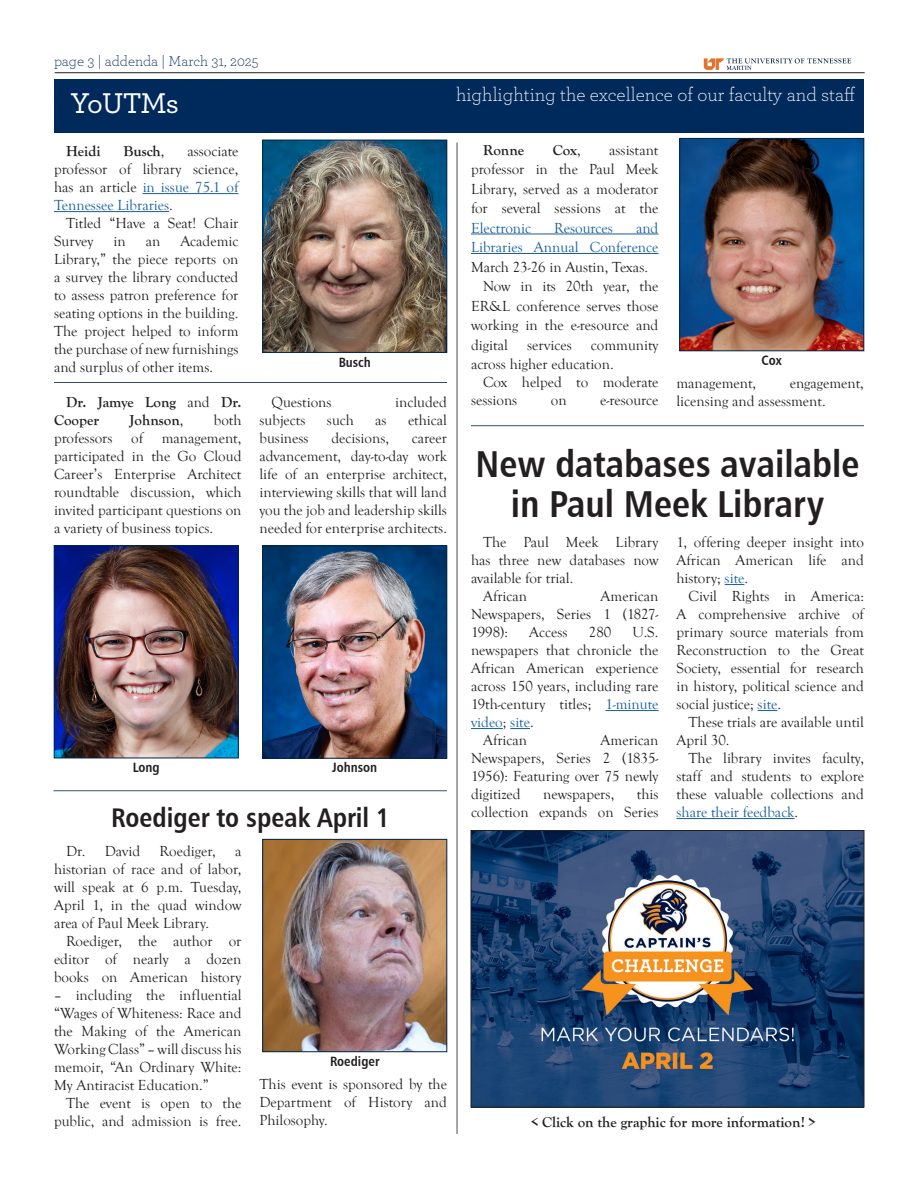
<style>
.page{position:relative;width:918px;height:1188px;background:#fff}
.page>*{position:absolute;margin:0;border:0;box-sizing:border-box;transform-origin:0 0}
.Main_Headline{font:37.5px/40.5px "Humanist 777 BT Bold Condensed B";color:#231f20;text-align:center}
.t1{font:500 30px "Archer";letter-spacing:-.035em;color:#fff}
.Secondary_Headline{font:27px "Humanist 777 BT Bold Condensed B";color:#231f20}
.Secondary_Headline-2{font:300 19.5px "Archer";color:#fff}
.Body_Text{font:15px/18px "Goudy Old Style T";color:#231f20;text-align:justify}
.Body_Text-2{font:700 15px/18px "Goudy Old Style T";color:#231f20}
.Body_Text-3{font:15px/19.5px "Goudy Old Style T";color:#175d9e;text-align:justify}
.t2{font:300 15px "Archer";color:#00295c}
.Cutline{font:13.5px "Humanist 777 BT Bold Condensed B";color:#231f20}
.s1{font-weight:400}
.s2{color:#175d9e}
.s3{color:#231f20}
</style>
<div class="page">
<hr style="left:55px;top:72px;width:810px;height:1px;background:#231f20">
<svg style="left:704px;top:58px;width:147px;height:12px"></svg>
<hr style="left:54px;top:382px;width:393px;height:1px;background:#002649">
<div style="left:54px;top:79px;width:810px;height:54px;background:#00295c"></div>
<hr style="left:143px;top:193px;width:96px;height:1px;background:#175d9e">
<hr style="left:54px;top:211px;width:115px;height:1px;background:#175d9e">
<img style="left:264px;top:142px;width:181px;height:209px">
<div style="left:262px;top:140px;width:185px;height:213px;border:1px solid #002649"></div>
<hr style="left:471px;top:234px;width:187px;height:1px;background:#175d9e">
<hr style="left:471px;top:253px;width:187px;height:1px;background:#175d9e">
<img style="left:682px;top:140px;width:180px;height:209px">
<div style="left:680px;top:138px;width:184px;height:213px;border:1px solid #002649"></div>
<img style="left:56px;top:547px;width:180px;height:209px">
<div style="left:54px;top:545px;width:184px;height:213px;border:1px solid #002649"></div>
<img style="left:264px;top:548px;width:181px;height:208px">
<div style="left:262px;top:546px;width:185px;height:212px;border:1px solid #002649"></div>
<hr style="left:605px;top:710px;width:54px;height:1px;background:#175d9e">
<hr style="left:471px;top:728px;width:32px;height:1px;background:#175d9e">
<svg style="left:510px;top:728px;width:20px;height:1px"></svg>
<svg style="left:725px;top:584px;width:19px;height:1px"></svg>
<svg style="left:758px;top:710px;width:19px;height:1px"></svg>
<hr style="left:676px;top:818px;width:119px;height:1px;background:#175d9e">
<hr style="left:457px;top:143px;width:1px;height:991px;background:#231f20">
<hr style="left:471px;top:425px;width:393px;height:1px;background:#002649">
<img style="left:264px;top:841px;width:181px;height:209px">
<div style="left:262px;top:839px;width:185px;height:213px;border:1px solid #002649"></div>
<hr style="left:54px;top:790px;width:393px;height:1px;background:#002649">
<img style="left:473px;top:832px;width:389px;height:273px">
<div style="left:471px;top:830px;width:393px;height:277px;border:1px solid #231f20"></div>
<p class="t2" style="left:54px;top:51px;width:206px">page 3 | addenda | March 31, 2025</p>
<p class="t1" style="left:70px;top:82px;width:110px">YoUTMs</p>
<p class="Secondary_Headline-2" style="left:456px;top:82px;width:401px">highlighting the excellence of our faculty and staff</p>
<p class="Body_Text-2" style="left:66px;top:143px;width:36px">Heidi</p>
<p class="Body_Text-2" style="left:123px;top:143px;width:43px">Busch<span class="s1">,</span></p>
<p class="Body_Text-2" style="left:483px;top:141px;width:43px">Ronne</p>
<p class="Body_Text-2" style="left:553px;top:141px;width:29px">Cox<span class="s1">,</span></p>
<p class="Body_Text" style="left:471px;top:140px;width:189px;line-height:19.5px;text-indent:138px">assistant professor in the Paul Meek Library, served as a moderator for several sessions at the <span class="s2">Electronic</span></p>
<p class="Body_Text" style="left:54px;top:143px;width:186px;text-indent:133px">associate professor of library science, has an article <span class="s2">in issue 75.1 of Tennessee Libraries</span>.</p>
<p class="Body_Text" style="left:54px;top:215px;width:186px;text-indent:12px">Titled “Have a Seat! Chair<br>Survey</p>
<p class="Body_Text-3" style="left:471px;top:218px;width:189px;text-indent:165px">and Libraries Annual Conference <span class="s3">March 23-26 in Austin, Texas.</span></p>
<p class="Body_Text" style="left:471px;top:277px;width:189px;line-height:19.5px;text-indent:12px">Now in its 20th year, the ER&amp;L conference serves those working in the e-resource and digital</p>
<p class="Body_Text-3" style="left:554px;top:218px;width:60px">Resources</p>
<p class="Body_Text" style="left:54px;top:233px;width:186px;text-indent:126px">Academic Library,” the piece reports on a survey the library conducted to assess patron preference for seating options in the building.<br>The project helped to inform the purchase of new furnishings and surplus of other items.</p>
<p class="Body_Text" style="left:113px;top:233px;width:14px">in</p>
<p class="Body_Text" style="left:146px;top:233px;width:16px">an</p>
<p class="Body_Text" style="left:471px;top:335px;width:189px;line-height:19.5px;text-indent:120px">community across higher education.</p>
<p class="Body_Text" style="left:471px;top:374px;width:189px;text-indent:12px">Cox helped to moderate sessions</p>
<p class="Body_Text" style="left:527px;top:336px;width:46px">services</p>
<p class="Cutline" style="left:762px;top:352px;width:22px">Cox</p>
<p class="Cutline" style="left:339px;top:353px;width:34px">Busch</p>
<p class="Body_Text" style="left:676px;top:375px;width:189px;text-indent:113px">engagement, licensing and assessment.</p>
<p class="Body_Text" style="left:676px;top:375px;width:81px">management,</p>
<p class="Body_Text-2" style="left:54px;top:394px;width:189px;text-indent:12px">Dr. Jamye Long <span class="s1">and</span> Dr.<br>Cooper</p>
<p class="Body_Text" style="left:272px;top:394px;width:62px">Questions</p>
<p class="Body_Text" style="left:395px;top:394px;width:53px">included</p>
<p class="Body_Text" style="left:260px;top:412px;width:48px">subjects</p>
<p class="Body_Text" style="left:327px;top:412px;width:28px">such</p>
<p class="Body_Text" style="left:375px;top:412px;width:13px">as</p>
<p class="Body_Text" style="left:408px;top:412px;width:40px">ethical</p>
<p class="Body_Text" style="left:260px;top:430px;width:51px">business</p>
<p class="Body_Text" style="left:331px;top:430px;width:59px">decisions,</p>
<p class="Body_Text" style="left:551px;top:392px;width:17px">on</p>
<p class="Body_Text" style="left:600px;top:392px;width:60px">e-resource</p>
<p class="Body_Text" style="left:54px;top:412px;width:189px;text-indent:160px">both professors of management, participated in the Go Cloud Career’s Enterprise Architect roundtable discussion, which invited participant questions on a variety of business topics.</p>
<p class="Body_Text-2" style="left:130px;top:412px;width:55px">Johnson<span class="s1">,</span></p>
<p class="Body_Text" style="left:260px;top:430px;width:189px;text-indent:152px">career advancement, day-to-day work life of an enterprise architect, interviewing skills that will land you the job and leadership skills needed for enterprise architects.</p>
<p class="Main_Headline" style="left:475px;top:443px;width:386px">New databases available in Paul Meek Library</p>
<p class="Body_Text" style="left:471px;top:534px;width:189px;text-indent:12px">The Paul Meek Library has three new databases now available for trial.</p>
<p class="Body_Text" style="left:483px;top:588px;width:46px">African</p>
<p class="Body_Text" style="left:676px;top:534px;width:189px">1, offering deeper insight into African American life and history; <span class="s2">site</span>.</p>
<p class="Body_Text" style="left:676px;top:588px;width:189px;text-indent:12px">Civil Rights in America:<br>A comprehensive archive of primary source materials from Reconstruction to the Great Society, essential for research in history, political science and social justice; <span class="s2">site</span>.</p>
<p class="Body_Text" style="left:676px;top:714px;width:189px;text-indent:12px">These trials are available until<br>April 30.</p>
<p class="Body_Text" style="left:676px;top:750px;width:189px;text-indent:12px">The library invites faculty, staff and students to explore these valuable collections and <span class="s2">share their feedback</span>.</p>
<p class="Body_Text" style="left:471px;top:588px;width:189px;text-indent:130px">American Newspapers, Series 1 (1827- 1998):</p>
<p class="Body_Text" style="left:529px;top:624px;width:40px">Access</p>
<p class="Body_Text" style="left:589px;top:624px;width:24px">280</p>
<p class="Body_Text" style="left:471px;top:624px;width:189px;text-indent:162px">U.S. newspapers that chronicle the African American experience across 150 years, including rare 19th-century titles; <span class="s2">1-minute video</span>; <span class="s2">site</span>.</p>
<p class="Body_Text" style="left:483px;top:732px;width:46px">African</p>
<p class="Body_Text" style="left:471px;top:732px;width:189px;text-indent:130px">American Newspapers, Series 2 (1835- 1956): Featuring over 75 newly digitized</p>
<p class="Cutline" style="left:133px;top:759px;width:28px">Long</p>
<p class="Cutline" style="left:332px;top:759px;width:47px">Johnson</p>
<p class="Body_Text" style="left:471px;top:786px;width:189px;text-align:right">this<br>collection expands on Series</p>
<p class="Body_Text" style="left:543px;top:786px;width:73px">newspapers,</p>
<p class="Secondary_Headline" style="left:111px;top:800px;width:280px">Roediger to speak April 1</p>
<p class="Body_Text" style="left:66px;top:842px;width:76px">Dr. David</p>
<p class="Body_Text" style="left:160px;top:842px;width:58px">Roediger,</p>
<p class="Body_Text" style="left:54px;top:842px;width:189px;text-indent:181px">a historian of race and of labor, will speak at 6 p.m. Tuesday, April 1, in the quad window area of Paul Meek Library.</p>
<p class="Body_Text" style="left:54px;top:932px;width:189px;text-indent:12px">Roediger, the author or editor of nearly a dozen books on American history</p>
<p class="Body_Text" style="left:54px;top:986px;width:189px">– including the influential “Wages of Whiteness: Race and the Making of the American Working Class” – will discuss his memoir, “An Ordinary White:<br>My Antiracist Education.”</p>
<p class="Body_Text" style="left:54px;top:1094px;width:189px;text-align:right">The event is open to the public, and admission is free.</p>
<p class="Cutline" style="left:330px;top:1053px;width:51px">Roediger</p>
<p class="Body_Text" style="left:260px;top:1076px;width:189px">This event is sponsored by the Department of History and Philosophy.</p>
<p class="Body_Text-2" style="left:531px;top:1113px;width:287px">&lt; Click on the graphic for more information! &gt;</p>
</div>
